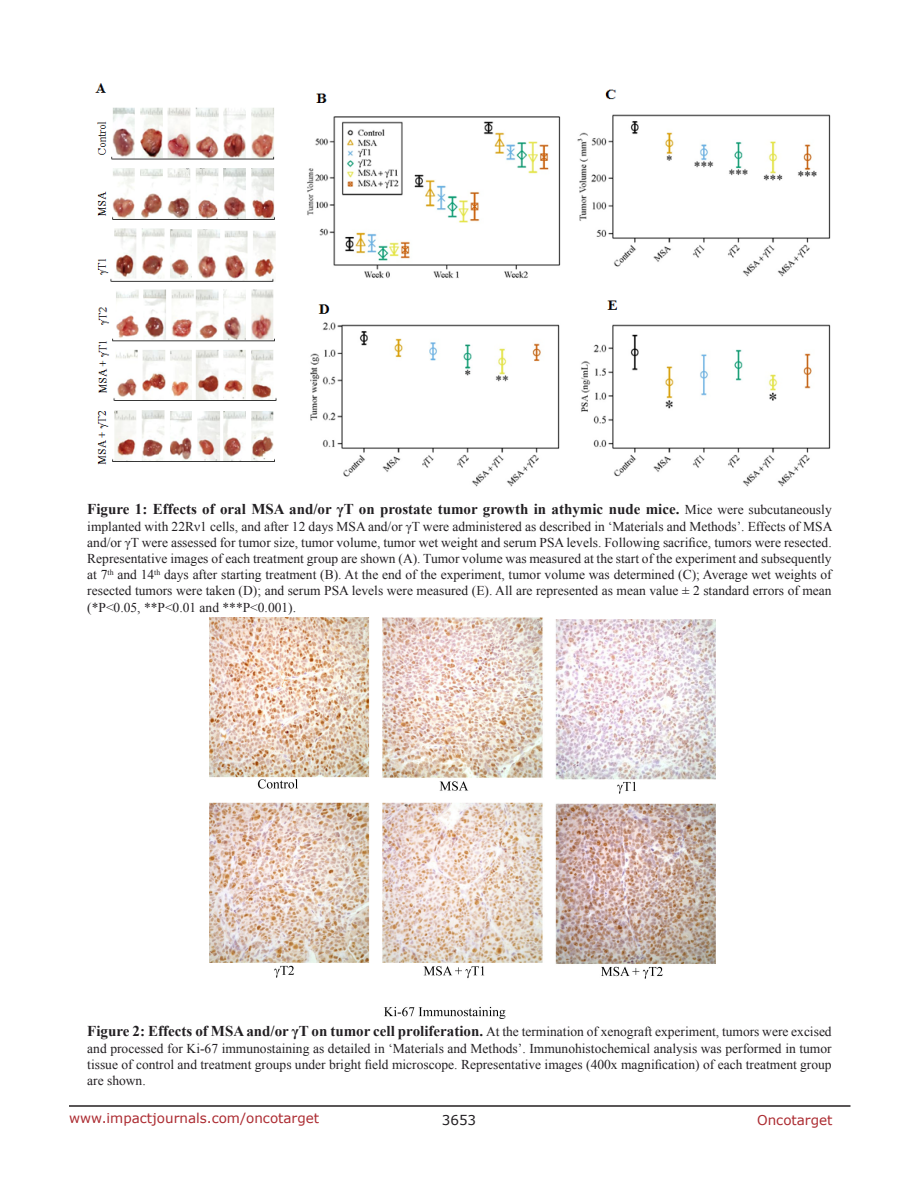
<style>
.page{position:relative;width:918px;height:1188px;background:#fff}
.page>*{position:absolute;margin:0;border:0;box-sizing:border-box;transform-origin:0 0}
.FigureText{font:700 15px "Times New Roman";color:#221f22}
.FigureText-2{font:13.5px/16.2px "Times New Roman";color:#221f22;text-align:justify}
.t1{font:13.5px "Verdana";color:#ac2b31}
.t2{font:13.5px "Verdana";color:#221f22}
.s1{font-weight:400;font-size:13.5px}
.s2{font-weight:700;font-size:15px}
</style>
<div class="page">
<hr style="left:69px;top:1105px;width:781px;height:2px;background:#231f20">
<img style="left:94px;top:83px;width:737px;height:404px">
<img style="left:209px;top:617px;width:507px;height:402px">
<p class="FigureText" style="left:87px;top:499px;width:746px">Figure 1: Effects of oral MSA and/or γT on prostate tumor growth in athymic nude mice. <span class="s1">Mice were subcutaneously</span></p>
<p class="FigureText-2" style="left:87px;top:518px;width:747px">implanted with 22Rν1 cells, and after 12 days MSA and/or γT were administered as described in ‘Materials and Methods’. Effects of MSA and/or γT were assessed for tumor size, tumor volume, tumor wet weight and serum PSA levels. Following sacrifice, tumors were resected.<br>Representative images of each treatment group are shown (A). Tumor volume was measured at the start of the experiment and subsequently at 7<sup>th</sup> and 14<sup>th</sup> days after starting treatment (B). At the end of the experiment, tumor volume was determined (C); Average wet weights of resected tumors were taken (D); and serum PSA levels were measured (E). All are represented as mean value ± 2 standard errors of mean (*P&lt;0.05, **P&lt;0.01 and ***P&lt;0.001).</p>
<p class="FigureText-2" style="left:87px;top:1024px;width:746px"><span class="s2">Figure 2: Effects of MSA and/or γT on tumor cell proliferation.</span> At the termination of xenograft experiment, tumors were excised and processed for Ki-67 immunostaining as detailed in ‘Materials and Methods’. Immunohistochemical analysis was performed in tumor tissue of control and treatment groups under bright field microscope. Representative images (400x magnification) of each treatment group are shown.</p>
<p class="t1" style="left:69px;top:1109px;width:252px">www.impactjournals.com/oncotarget</p>
<p class="t2" style="left:442px;top:1111px;width:36px">3653</p>
<p class="t1" style="left:757px;top:1111px;width:77px">Oncotarget</p>
</div>
